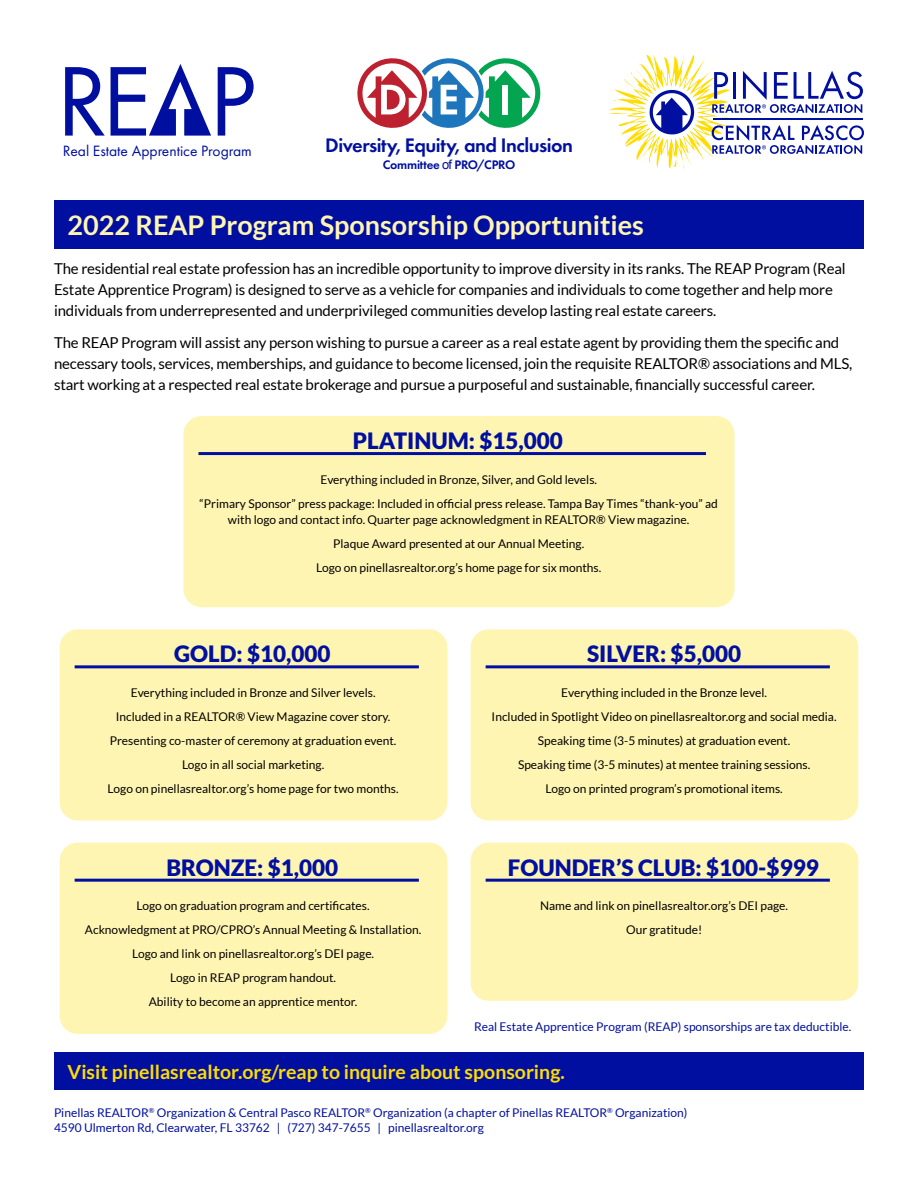
<style>
.page{position:relative;width:918px;height:1188px;background:#fff}
.page>*{position:absolute;margin:0;border:0;box-sizing:border-box;transform-origin:0 0}
.t1{font:700 27px "Lato";color:#fff5b3}
.t2{font:900 22.5px "Lato";color:#000f9f}
.t3{font:600 20.25px "Futura PT";letter-spacing:-.025em;color:#000f9f}
.t4{font:700 19.5px "Lato";color:#fd0}
.t5{font:15.6px "Futura PT";color:#000f9f}
.t6{font:15px/21px "Lato";letter-spacing:-.01em;color:#000}
.t7{font:600 12.9px "Futura PT";letter-spacing:-.02em;color:#000f9f}
.t8{font:12px/24px "Lato";color:#000;text-align:center}
.t9{font:12px/15px "Lato";color:#000f9f}
.s1{font-family:"Arial";font-weight:400}
</style>
<div class="page">
<div style="left:183px;top:416px;width:552px;height:191px;background:#fff5b3;border-radius:18px"></div>
<hr style="left:198px;top:452px;width:508px;height:3px;background:#000f9f">
<div style="left:60px;top:629px;width:387px;height:192px;background:#fff5b3;border-radius:18px"></div>
<hr style="left:75px;top:665px;width:344px;height:3px;background:#000f9f">
<div style="left:471px;top:629px;width:387px;height:192px;background:#fff5b3;border-radius:18px"></div>
<hr style="left:486px;top:665px;width:344px;height:3px;background:#000f9f">
<div style="left:471px;top:843px;width:387px;height:158px;background:#fff5b3;border-radius:18px"></div>
<hr style="left:486px;top:879px;width:344px;height:3px;background:#000f9f">
<div style="left:60px;top:843px;width:387px;height:191px;background:#fff5b3;border-radius:18px"></div>
<hr style="left:75px;top:879px;width:344px;height:3px;background:#000f9f">
<div style="left:54px;top:200px;width:810px;height:48px;background:#000f9f"></div>
<div style="left:54px;top:1052px;width:810px;height:38px;background:#000f9f"></div>
<svg style="left:357px;top:58px;width:183px;height:70px"></svg>
<svg style="left:608px;top:54px;width:256px;height:115px"></svg>
<svg style="left:65px;top:67px;width:40px;height:69px"></svg>
<svg style="left:111px;top:64px;width:100px;height:72px"></svg>
<svg style="left:218px;top:67px;width:36px;height:69px"></svg>
<h3 class="t5" style="left:63px;top:142px;width:191px">Real Estate Apprentice Program</h3>
<h3 class="t3" style="left:325px;top:132px;width:249px">Diversity, Equity, and Inclusion</h3>
<p class="t7" style="left:383px;top:156px;width:134px">Committee <span class="s1">of</span> PRO/CPRO</p>
<h1 class="t1" style="left:68px;top:210px;width:578px">2022 REAP Program Sponsorship Opportunities</h1>
<p class="t6" style="left:54px;top:258px;width:793px">The residential real estate profession has an incredible opportunity to improve diversity in its ranks. The REAP Program (Real<br>Estate Apprentice Program) is designed to serve as a vehicle for companies and individuals to come together and help more individuals from underrepresented and underprivileged communities develop lasting real estate careers.</p>
<p class="t6" style="left:54px;top:332px;width:800px">The REAP Program will assist any person wishing to pursue a career as a real estate agent by providing them the specific and necessary tools, services, memberships, and guidance to become licensed, join the requisite REALTOR® associations and MLS, start working at a respected real estate brokerage and pursue a purposeful and sustainable, financially successful career.</p>
<h2 class="t2" style="left:353px;top:428px;width:212px">PLATINUM: $15,000</h2>
<p class="t8" style="left:200px;top:467px;width:520px">Everything included in Bronze, Silver, and Gold levels.<br>“Primary Sponsor” press package: Included in official press release. Tampa Bay Times “thank-you” ad</p>
<p class="t8" style="left:228px;top:508px;width:463px">with logo and contact info. Quarter page acknowledgment in REALTOR® View magazine.<br>Plaque Award presented at our Annual Meeting.<br>Logo on pinellasrealtor.org’s home page for six months.</p>
<h2 class="t2" style="left:174px;top:641px;width:158px">GOLD: $10,000</h2>
<p class="t8" style="left:108px;top:681px;width:293px">Everything included in Bronze and Silver levels.<br>Included in a REALTOR® View Magazine cover story.<br>Presenting co-master of ceremony at graduation event.<br>Logo in all social marketing.<br>Logo on pinellasrealtor.org’s home page for two months.</p>
<h2 class="t2" style="left:167px;top:854px;width:173px">BRONZE: $1,000</h2>
<p class="t8" style="left:85px;top:894px;width:338px">Logo on graduation program and certificates.<br>Acknowledgment at PRO/CPRO’s Annual Meeting &amp; Installation.<br>Logo and link on pinellasrealtor.org’s DEI page.<br>Logo in REAP program handout.<br>Ability to become an apprentice mentor.</p>
<h2 class="t2" style="left:587px;top:641px;width:156px">SILVER: $5,000</h2>
<p class="t8" style="left:492px;top:681px;width:346px">Everything included in the Bronze level.<br>Included in Spotlight Video on pinellasrealtor.org and social media.<br>Speaking time (3-5 minutes) at graduation event.<br>Speaking time (3-5 minutes) at mentee training sessions.<br>Logo on printed program’s promotional items.</p>
<h2 class="t2" style="left:508px;top:854px;width:312px">FOUNDER’S CLUB: $100-$999</h2>
<p class="t8" style="left:540px;top:894px;width:249px">Name and link on pinellasrealtor.org’s DEI page.<br>Our gratitude!</p>
<p class="t9" style="left:474px;top:1020px;width:379px">Real Estate Apprentice Program (REAP) sponsorships are tax deductible.</p>
<h3 class="t4" style="left:68px;top:1061px;width:499px">Visit pinellasrealtor.org/reap to inquire about sponsoring.</h3>
<p class="t9" style="left:54px;top:1105px;width:635px">Pinellas REALTOR<sup>®</sup> Organization &amp; Central Pasco REALTOR<sup>®</sup> Organization (a chapter of Pinellas REALTOR<sup>®</sup> Organization)<br>4590 Ulmerton Rd, Clearwater, FL 33762 | (727) 347-7655 | pinellasrealtor.org</p>
</div>
